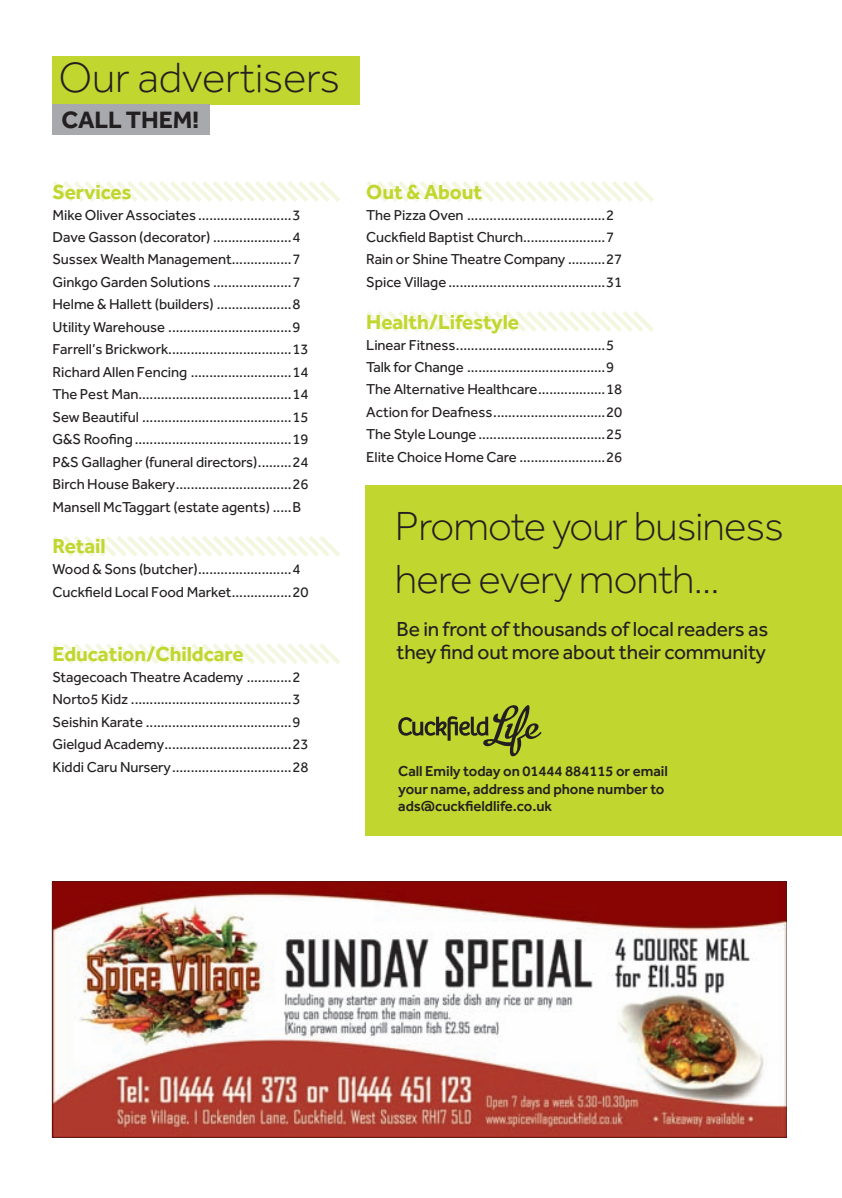
<style>
.page{position:relative;width:842px;height:1198px;background:#fff}
.page>*{position:absolute;margin:0;border:0;box-sizing:border-box;transform-origin:0 0}
.t1{font:300 43.75px "Effra";letter-spacing:-.005em;color:#231f20}
.t2{font:300 42px/52.5px "Effra";letter-spacing:-.02em;color:#231f20}
.t3{font:700 24.5px "Effra";letter-spacing:-.005em;color:#231f20}
.t4{font:21px/22.8px "Effra";letter-spacing:-.01em;color:#231f20}
.t5{font:700 21px "Effra";letter-spacing:-.005em;color:#c1d72f}
.t6{font:14.88px/22.4px "Effra";letter-spacing:-.005em;color:#231f20}
.t7{font:500 14.88px/17.5px "Effra";letter-spacing:-.005em;color:#231f20}
</style>
<div class="page">
<div style="left:52px;top:56px;width:308px;height:48px;background:#c1d72f"></div>
<div style="left:365px;top:485px;width:477px;height:350px;background:#c1d72f"></div>
<div style="left:52px;top:104px;width:158px;height:31px;background:#a8a9ad"></div>
<svg style="left:53px;top:181px;width:287px;height:21px"></svg>
<svg style="left:53px;top:536px;width:287px;height:20px"></svg>
<svg style="left:53px;top:643px;width:287px;height:21px"></svg>
<svg style="left:366px;top:181px;width:288px;height:21px"></svg>
<svg style="left:366px;top:311px;width:288px;height:21px"></svg>
<img style="left:52px;top:881px;width:734px;height:256px">
<svg style="left:398px;top:705px;width:144px;height:52px"></svg>
<h1 class="t1" style="left:59px;top:53px;width:283px">Our advertisers</h1>
<h3 class="t3" style="left:61px;top:105px;width:140px">CaLL Them!</h3>
<h3 class="t5" style="left:52px;top:179px;width:81px">Services</h3>
<p class="t6" style="left:52px;top:203px;width:257px">Mike Oliver Associates .........................3<br>Dave Gasson (decorator) .....................4<br>Sussex Wealth Management................7<br>Ginkgo Garden Solutions .....................7<br>Helme &amp; Hallett (builders) ....................8<br>Utility Warehouse .................................9<br>Farrell’s Brickwork.................................13<br>Richard Allen Fencing ...........................14<br>The Pest Man.........................................14<br>Sew Beautiful ........................................15<br>G&amp;S Roofing..........................................19<br>P&amp;S Gallagher (funeral directors).........24<br>Birch House Bakery...............................26<br>Mansell McTaggart (estate agents) .....B</p>
<h3 class="t5" style="left:52px;top:533px;width:55px">retail</h3>
<p class="t6" style="left:52px;top:558px;width:257px">Wood &amp; Sons (butcher).........................4<br>Cuckfield Local Food Market................20</p>
<h3 class="t5" style="left:52px;top:641px;width:193px">Education/Childcare</h3>
<p class="t6" style="left:52px;top:665px;width:257px">Stagecoach Theatre Academy ............2<br>Norto5 Kidz ...........................................3<br>Seishin Karate .......................................9<br>Gielgud Academy..................................23<br>Kiddi Caru Nursery................................28</p>
<h3 class="t5" style="left:366px;top:179px;width:117px">out &amp; about</h3>
<p class="t6" style="left:366px;top:203px;width:257px">The Pizza Oven .....................................2<br>Cuckfield Baptist Church......................7<br>Rain or Shine Theatre Company ..........27<br>Spice Village ..........................................31</p>
<h3 class="t5" style="left:366px;top:309px;width:154px">health/Lifestyle</h3>
<p class="t6" style="left:366px;top:333px;width:257px">Linear Fitness........................................5<br>Talk for Change .....................................9<br>The Alternative Healthcare..................18<br>Action for Deafness..............................20<br>The Style Lounge..................................25<br>Elite Choice Home Care .......................26</p>
<h2 class="t2" style="left:395px;top:499px;width:390px">Promote your business here every month...</h2>
<h3 class="t4" style="left:396px;top:617px;width:373px">Be in front of thousands of local readers as they find out more about their community</h3>
<p class="t7" style="left:398px;top:762px;width:271px">Call Emily today on 01444 884115 or email your name, address and phone number to ads@cuckfieldlife.co.uk</p>
</div>
